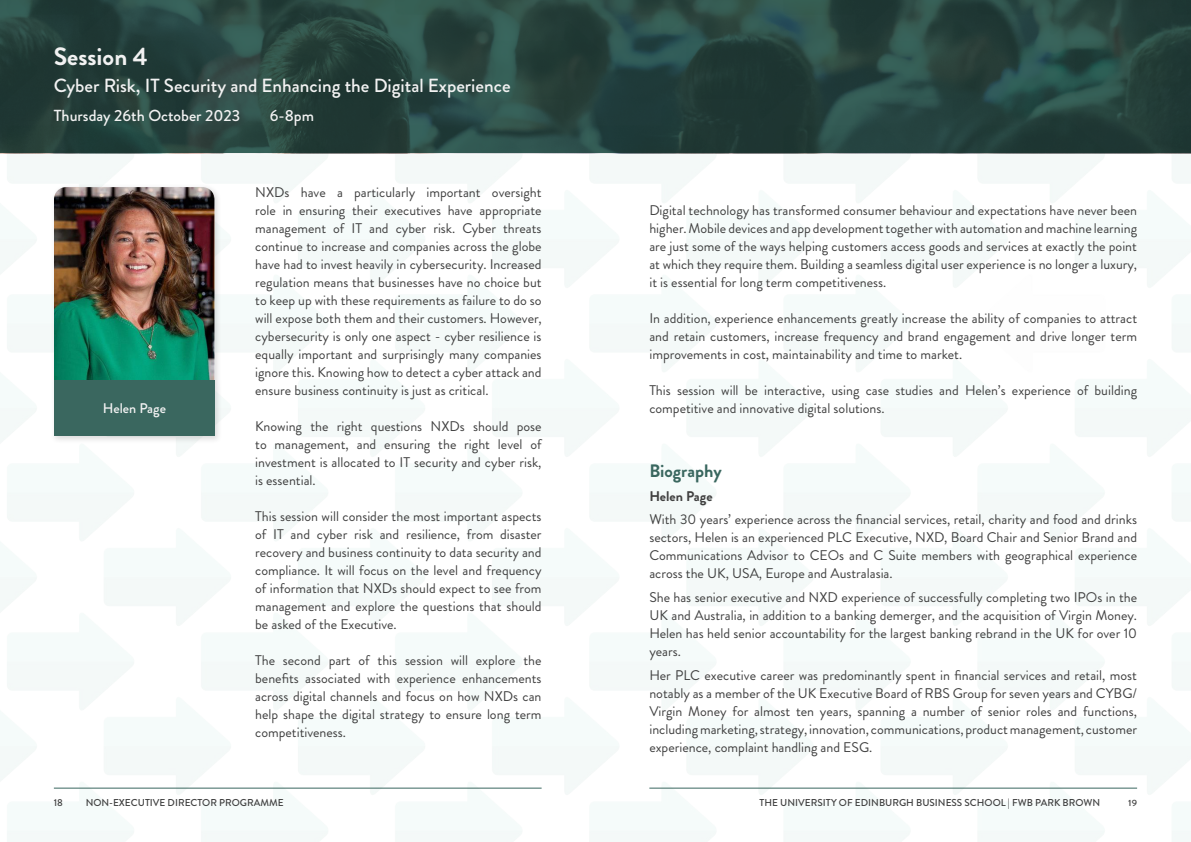
<style>
.page{position:relative;width:1191px;height:842px;background:#fff}
.page>*{position:absolute;margin:0;border:0;box-sizing:border-box;transform-origin:0 0}
.t1{font:700 25px "Brandon Grotesque";color:#f2f2f2}
.t2{font:500 19px "Brandon Grotesque";color:#f2f2f2}
.t3{font:700 18px "Brandon Grotesque";color:#3a675f}
.t4{font:500 16px "Brandon Grotesque";color:#f2f2f2}
.t5{font:14px/18px "Brandon Grotesque";color:#404040;text-align:justify}
.t6{font:500 14px "Brandon Grotesque";color:#f2f2f2}
.t7{font:700 14px "Brandon Grotesque";color:#404040}
.t8{font:500 10px "Brandon Grotesque";color:#404040}
.t9{font:500 9px "Brandon Grotesque";color:#404040;scale:1.11 1}
</style>
<div class="page">
<svg style="left:0;top:0;width:1191px;height:153px;background:#27443f"></svg>
<hr style="left:649px;top:788px;width:488px;height:1px;background:#3a675f">
<hr style="left:54px;top:788px;width:487px;height:1px;background:#3a675f">
<div style="left:50px;top:184px;width:172px;height:260px;background:#231f20;opacity:.15"></div>
<img style="left:54px;top:187px;width:160px;height:194px">
<div style="left:54px;top:381px;width:161px;height:55px;background:#3a675f"></div>
<p class="t1" style="left:54px;top:39px;width:95px">Session 4</p>
<p class="t2" style="left:54px;top:72px;width:458px">Cyber Risk, IT Security and Enhancing the Digital Experience</p>
<p class="t4" style="left:54px;top:104px;width:188px">Thursday 26th October 2023</p>
<p class="t4" style="left:270px;top:104px;width:46px">6-8pm</p>
<p class="t6" style="left:103px;top:399px;width:65px">Helen Page</p>
<p class="t5" style="left:255px;top:183px;width:288px">NXDs have a particularly important oversight role in ensuring their executives have appropriate management of IT and cyber risk. Cyber threats continue to increase and companies across the globe have had to invest heavily in cybersecurity. Increased regulation means that businesses have no choice but to keep up with these requirements as failure to do so will expose both them and their customers. However, cybersecurity is only one aspect - cyber resilience is equally important and surprisingly many companies ignore this. Knowing how to detect a cyber attack and ensure business continuity is just as critical.</p>
<p class="t5" style="left:255px;top:417px;width:288px">Knowing the right questions NXDs should pose to management, and ensuring the right level of investment is allocated to IT security and cyber risk, is essential.</p>
<p class="t5" style="left:255px;top:507px;width:288px">This session will consider the most important aspects of IT and cyber risk and resilience, from disaster recovery and business continuity to data security and compliance. It will focus on the level and frequency of information that NXDs should expect to see from management and explore the questions that should be asked of the Executive.</p>
<p class="t5" style="left:255px;top:651px;width:288px">The second part of this session will explore the benefits associated with experience enhancements across digital channels and focus on how NXDs can help shape the digital strategy to ensure long term competitiveness.</p>
<p class="t5" style="left:649px;top:201px;width:489px">Digital technology has transformed consumer behaviour and expectations have never been higher. Mobile devices and app development together with automation and machine learning are just some of the ways helping customers access goods and services at exactly the point at which they require them. Building a seamless digital user experience is no longer a luxury, it is essential for long term competitiveness.</p>
<p class="t5" style="left:649px;top:309px;width:489px">In addition, experience enhancements greatly increase the ability of companies to attract and retain customers, increase frequency and brand engagement and drive longer term improvements in cost, maintainability and time to market.</p>
<p class="t5" style="left:649px;top:381px;width:489px">This session will be interactive, using case studies and Helen’s experience of building competitive and innovative digital solutions.</p>
<p class="t3" style="left:649px;top:458px;width:74px">Biography</p>
<p class="t7" style="left:649px;top:486px;width:65px">Helen Page</p>
<p class="t5" style="left:649px;top:511px;width:489px">With 30 years’ experience across the financial services, retail, charity and food and drinks sectors, Helen is an experienced PLC Executive, NXD, Board Chair and Senior Brand and Communications Advisor to CEOs and C Suite members with geographical experience across the UK, USA, Europe and Australasia.</p>
<p class="t5" style="left:649px;top:588px;width:489px">She has senior executive and NXD experience of successfully completing two IPOs in the UK and Australia, in addition to a banking demerger, and the acquisition of Virgin Money.<br>Helen has held senior accountability for the largest banking rebrand in the UK for over 10 years.</p>
<p class="t5" style="left:649px;top:666px;width:489px">Her PLC executive career was predominantly spent in financial services and retail, most notably as a member of the UK Executive Board of RBS Group for seven years and CYBG/ Virgin Money for almost ten years, spanning a number of senior roles and functions, including marketing, strategy, innovation, communications, product management, customer experience, complaint handling and ESG.</p>
<p class="t8" style="left:54px;top:796px;width:11px">18</p>
<p class="t8" style="left:86px;top:796px;width:199px">NON-EXECUTIVE DIRECTOR PROGRAMME</p>
<p class="t8" style="left:759px;top:796px;width:342px">THE UNIVERSITY OF EDINBURGH BUSINESS SCHOOL | FWB PARK BROWN</p>
<p class="t9" style="left:1128px;top:797px;width:9px">19</p>
</div>
